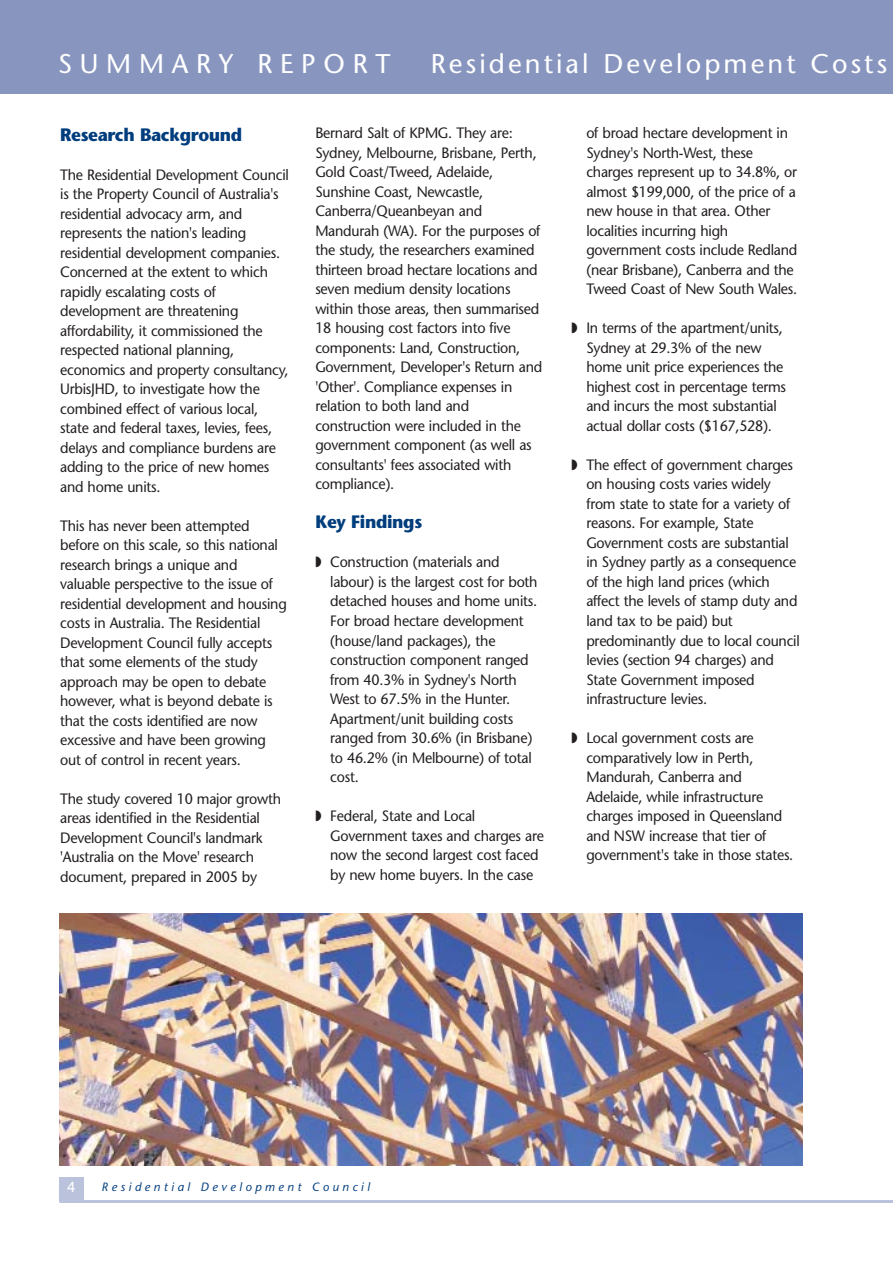
<style>
.page{position:relative;width:893px;height:1263px;background:#fff}
.page>*{position:absolute;margin:0;border:0;box-sizing:border-box;transform-origin:0 0}
.t1{font:27px "Stone Sans";letter-spacing:.115em;color:#fff}
.t2{font:27px "Stone Sans";letter-spacing:.285em;color:#fff}
.t3{font:700 18px "Stone Sans";letter-spacing:-.02em;color:#003d7d;scale:.95 1}
.t4{font:15px/19.5px "Stone Sans";letter-spacing:-.015em;color:#231f20;scale:.95 1}
.t5{font:15px "Helvetica";color:#fff}
.t6{font:italic 12px "Stone Sans";letter-spacing:.285em;color:#003d7d}
</style>
<div class="page">
<div style="left:0;top:0;width:893px;height:93px;background:#8896bf"></div>
<div style="left:60px;top:1177px;width:24px;height:24px;background:#bbc2db"></div>
<hr style="left:60px;top:1200px;width:833px;height:3px;background:#bbc2db">
<img style="left:60px;top:913px;width:743px;height:252px">
<h1 class="t2" style="left:58px;top:53px;width:334px">SUMMARY REPORT</h1>
<h1 class="t1" style="left:431px;top:53px;width:458px">Residential Development Costs</h1>
<p class="t3" style="left:60px;top:127px;width:193px">Research Background</p>
<p class="t4" style="left:60px;top:166px;width:242px">The Residential Development Council is the Property Council of Australia's residential advocacy arm, and represents the nation's leading residential development companies.<br>Concerned at the extent to which rapidly escalating costs of development are threatening affordability, it commissioned the respected national planning, economics and property consultancy,<br>UrbisJHD, to investigate how the combined effect of various local, state and federal taxes, levies, fees, delays and compliance burdens are adding to the price of new homes and home units.</p>
<p class="t4" style="left:60px;top:517px;width:240px">This has never been attempted before on this scale, so this national research brings a unique and valuable perspective to the issue of residential development and housing costs in Australia. The Residential Development Council fully accepts that some elements of the study approach may be open to debate however, what is beyond debate is that the costs identified are now excessive and have been growing out of control in recent years.</p>
<p class="t4" style="left:60px;top:790px;width:234px">The study covered 10 major growth areas identified in the Residential Development Council's landmark 'Australia on the Move' research document, prepared in 2005 by</p>
<p class="t4" style="left:315px;top:125px;width:240px">Bernard Salt of KPMG. They are:<br>Sydney, Melbourne, Brisbane, Perth,<br>Gold Coast/Tweed, Adelaide,<br>Sunshine Coast, Newcastle,<br>Canberra/Queanbeyan and<br>Mandurah (WA). For the purposes of the study, the researchers examined thirteen broad hectare locations and seven medium density locations within those areas, then summarised<br>18 housing cost factors into five components: Land, Construction,<br>Government, Developer's Return and 'Other'. Compliance expenses in relation to both land and construction were included in the government component (as well as consultants' fees associated with compliance).</p>
<p class="t3" style="left:315px;top:515px;width:114px">Key Findings</p>
<p class="t4" style="left:330px;top:554px;width:220px;text-indent:-15px">◗ Construction (materials and labour) is the largest cost for both detached houses and home units.<br>For broad hectare development (house/land packages), the construction component ranged from 40.3% in Sydney's North<br>West to 67.5% in the Hunter.<br>Apartment/unit building costs ranged from 30.6% (in Brisbane) to 46.2% (in Melbourne) of total cost.</p>
<p class="t4" style="left:330px;top:808px;width:226px;text-indent:-15px">◗ Federal, State and Local<br>Government taxes and charges are now the second largest cost faced by new home buyers. In the case</p>
<p class="t4" style="left:586px;top:125px;width:224px">of broad hectare development in<br>Sydney's North-West, these charges represent up to 34.8%, or almost $199,000, of the price of a new house in that area. Other localities incurring high government costs include Redland (near Brisbane), Canberra and the<br>Tweed Coast of New South Wales.</p>
<p class="t4" style="left:586px;top:320px;width:212px;text-indent:-15px">◗ In terms of the apartment/units,<br>Sydney at 29.3% of the new home unit price experiences the highest cost in percentage terms and incurs the most substantial actual dollar costs ($167,528).</p>
<p class="t4" style="left:586px;top:457px;width:226px;text-indent:-15px">◗ The effect of government charges on housing costs varies widely from state to state for a variety of reasons. For example, State<br>Government costs are substantial in Sydney partly as a consequence of the high land prices (which affect the levels of stamp duty and land tax to be paid) but predominantly due to local council levies (section 94 charges) and<br>State Government imposed infrastructure levies.</p>
<p class="t4" style="left:586px;top:730px;width:219px;text-indent:-15px">◗ Local government costs are comparatively low in Perth,<br>Mandurah, Canberra and<br>Adelaide, while infrastructure charges imposed in Queensland and NSW increase that tier of government's take in those states.</p>
<p class="t5" style="left:67px;top:1181px;width:10px">4</p>
<p class="t6" style="left:102px;top:1182px;width:270px">Residential Development Council</p>
</div>
